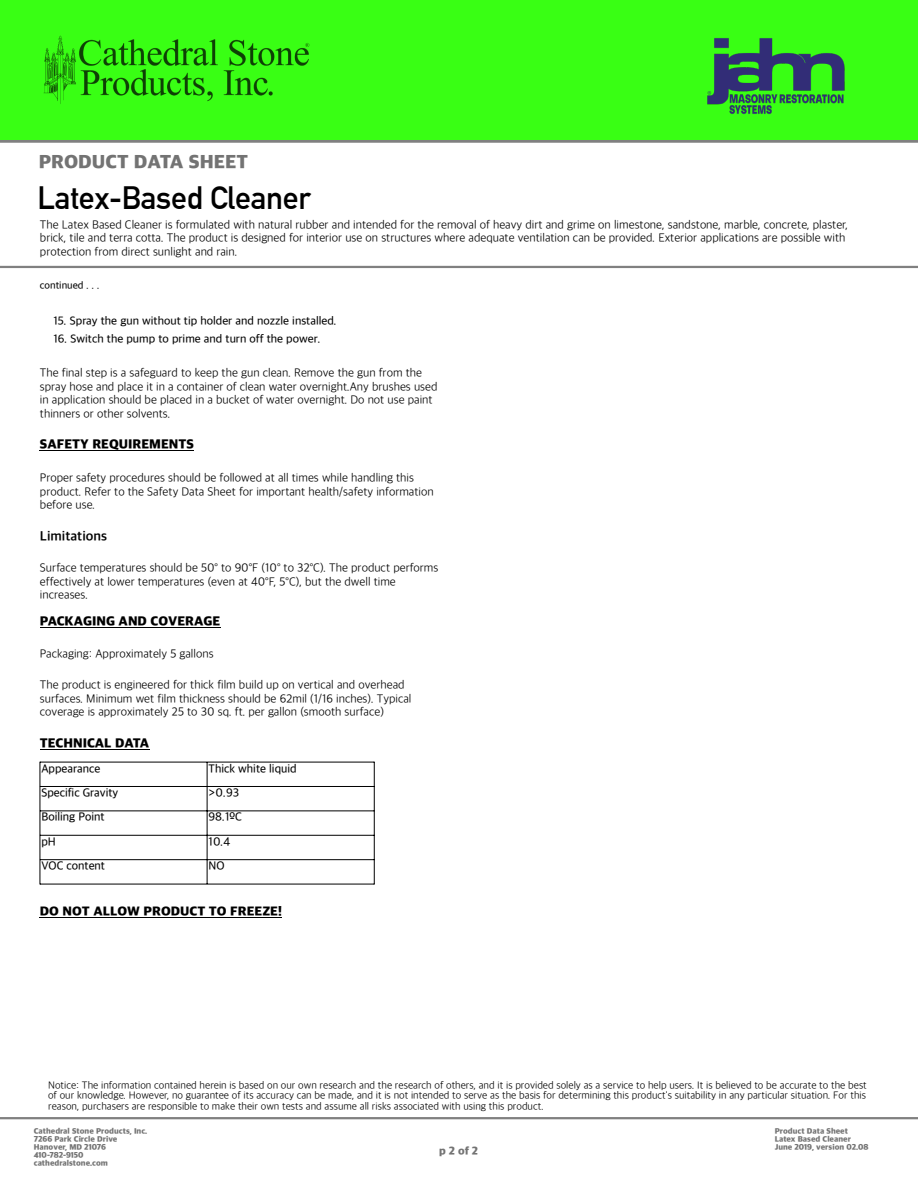
<style>
.page{position:relative;width:918px;height:1188px;background:#fff}
.page>*{position:absolute;margin:0;border:0;box-sizing:border-box;transform-origin:0 0}
.t1{font:700 31.65px "DIN Alternate";letter-spacing:-.01em;color:#000}
.t2{font:800 19.65px "Apple SD Gothic Neo";color:#737373}
.t3{font:800 13.5px "Apple SD Gothic Neo";color:#000}
.t4{font:700 13.5px "Apple SD Gothic Neo";color:#000}
.t5{font:800 13.2px "Apple SD Gothic Neo";color:#000}
.t6{font:300 12px/13.5px "Apple SD Gothic Neo";color:#000}
.t7{font:500 12px "Apple SD Gothic Neo";color:#000}
.t8{font:500 11.7px "Apple SD Gothic Neo";color:#000}
.t9{font:800 11.25px "Apple SD Gothic Neo";letter-spacing:.265em;color:#737373}
.t10{font:300 10.5px/10.5px "Apple SD Gothic Neo";color:#000;text-align:justify}
.t11{font:500 10.35px "Apple SD Gothic Neo";color:#000}
.t12{font:800 8.1px/8.1px "Apple SD Gothic Neo";color:#737373}
</style>
<div class="page">
<hr style="left:0;top:1117px;width:918px;height:2px;background:#808080">
<hr style="left:0;top:266px;width:918px;height:2px;background:#808080">
<div style="left:0;top:137px;width:918px;height:6px;background:#808080"></div>
<hr style="left:40px;top:450px;width:154px;height:1px;background:#000">
<hr style="left:40px;top:627px;width:180px;height:1px;background:#000">
<hr style="left:40px;top:749px;width:109px;height:1px;background:#000">
<hr style="left:40px;top:917px;width:242px;height:1px;background:#000">
<hr style="left:40px;top:762px;width:1px;height:122px;background:#000">
<hr style="left:374px;top:762px;width:1px;height:122px;background:#000">
<hr style="left:207px;top:762px;width:1px;height:122px;background:#000">
<hr style="left:40px;top:762px;width:334px;height:1px;background:#000">
<hr style="left:40px;top:786px;width:334px;height:1px;background:#000">
<hr style="left:40px;top:811px;width:334px;height:1px;background:#000">
<hr style="left:40px;top:835px;width:334px;height:1px;background:#000">
<hr style="left:40px;top:859px;width:334px;height:1px;background:#000">
<hr style="left:40px;top:884px;width:334px;height:1px;background:#000">
<div style="left:0;top:0;width:918px;height:140px;background:#39ff14"></div>
<img style="left:43px;top:35px;width:267px;height:69px">
<img style="left:707px;top:38px;width:138px;height:76px">
<h2 class="t2" style="left:39px;top:151px;width:211px">PRODUCT DATA SHEET</h2>
<h1 class="t1" style="left:38px;top:184px;width:275px">Latex-Based Cleaner</h1>
<p class="t6" style="left:40px;top:218px;width:810px">The Latex Based Cleaner is formulated with natural rubber and intended for the removal of heavy dirt and grime on limestone, sandstone, marble, concrete, plaster, brick, tile and terra cotta. The product is designed for interior use on structures where adequate ventilation can be provided. Exterior applications are possible with protection from direct sunlight and rain.</p>
<p class="t11" style="left:40px;top:279px;width:61px">continued . . .</p>
<p class="t8" style="left:53px;top:314px;width:285px">15. Spray the gun without tip holder and nozzle installed.</p>
<p class="t8" style="left:53px;top:332px;width:269px">16. Switch the pump to prime and turn off the power.</p>
<p class="t6" style="left:40px;top:367px;width:399px">The final step is a safeguard to keep the gun clean. Remove the gun from the spray hose and place it in a container of clean water overnight.Any brushes used in application should be placed in a bucket of water overnight. Do not use paint thinners or other solvents.</p>
<p class="t3" style="left:40px;top:437px;width:156px">SAFETY REQUIREMENTS</p>
<p class="t6" style="left:40px;top:472px;width:395px">Proper safety procedures should be followed at all times while handling this product. Refer to the Safety Data Sheet for important health/safety information before use.</p>
<p class="t4" style="left:40px;top:529px;width:69px">Limitations</p>
<p class="t6" style="left:40px;top:562px;width:400px">Surface temperatures should be 50° to 90°F (10° to 32°C). The product performs effectively at lower temperatures (even at 40°F, 5°C), but the dwell time increases.</p>
<p class="t3" style="left:40px;top:614px;width:182px">PACKAGING AND COVERAGE</p>
<p class="t6" style="left:40px;top:647px;width:175px">Packaging: Approximately 5 gallons</p>
<p class="t6" style="left:40px;top:679px;width:373px">The product is engineered for thick film build up on vertical and overhead surfaces. Minimum wet film thickness should be 62mil (1/16 inches). Typical coverage is approximately 25 to 30 sq. ft. per gallon (smooth surface)</p>
<p class="t3" style="left:40px;top:736px;width:111px">TECHNICAL DATA</p>
<p class="t7" style="left:41px;top:762px;width:60px">Appearance</p>
<p class="t7" style="left:209px;top:762px;width:90px">Thick white liquid</p>
<p class="t7" style="left:41px;top:786px;width:78px">Specific Gravity</p>
<p class="t7" style="left:209px;top:786px;width:32px">&gt;0.93</p>
<p class="t7" style="left:41px;top:811px;width:65px">Boiling Point</p>
<p class="t7" style="left:209px;top:811px;width:35px">98.1ºC</p>
<p class="t7" style="left:41px;top:835px;width:16px">pH</p>
<p class="t7" style="left:209px;top:835px;width:23px">10.4</p>
<p class="t7" style="left:41px;top:859px;width:65px">VOC content</p>
<p class="t7" style="left:209px;top:859px;width:18px">NO</p>
<p class="t5" style="left:40px;top:904px;width:244px">DO NOT ALLOW PRODUCT TO FREEZE!</p>
<p class="t10" style="left:48px;top:1081px;width:820px">Notice: The information contained herein is based on our own research and the research of others, and it is provided solely as a service to help users. It is believed to be accurate to the best of our knowledge. However, no guarantee of its accuracy can be made, and it is not intended to serve as the basis for determining this product's suitability in any particular situation. For this reason, purchasers are responsible to make their own tests and assume all risks associated with using this product.</p>
<p class="t12" style="left:34px;top:1127px;width:115px">Cathedral Stone Products, Inc.<br>7266 Park Circle Drive<br>Hanover, MD 21076<br>410-782-9150 cathedralstone.com</p>
<p class="t9" style="left:439px;top:1145px;width:40px">p2of2</p>
<p class="t12" style="left:775px;top:1127px;width:95px">Product Data Sheet<br>Latex Based Cleaner<br>June 2019, version 02.08</p>
</div>
